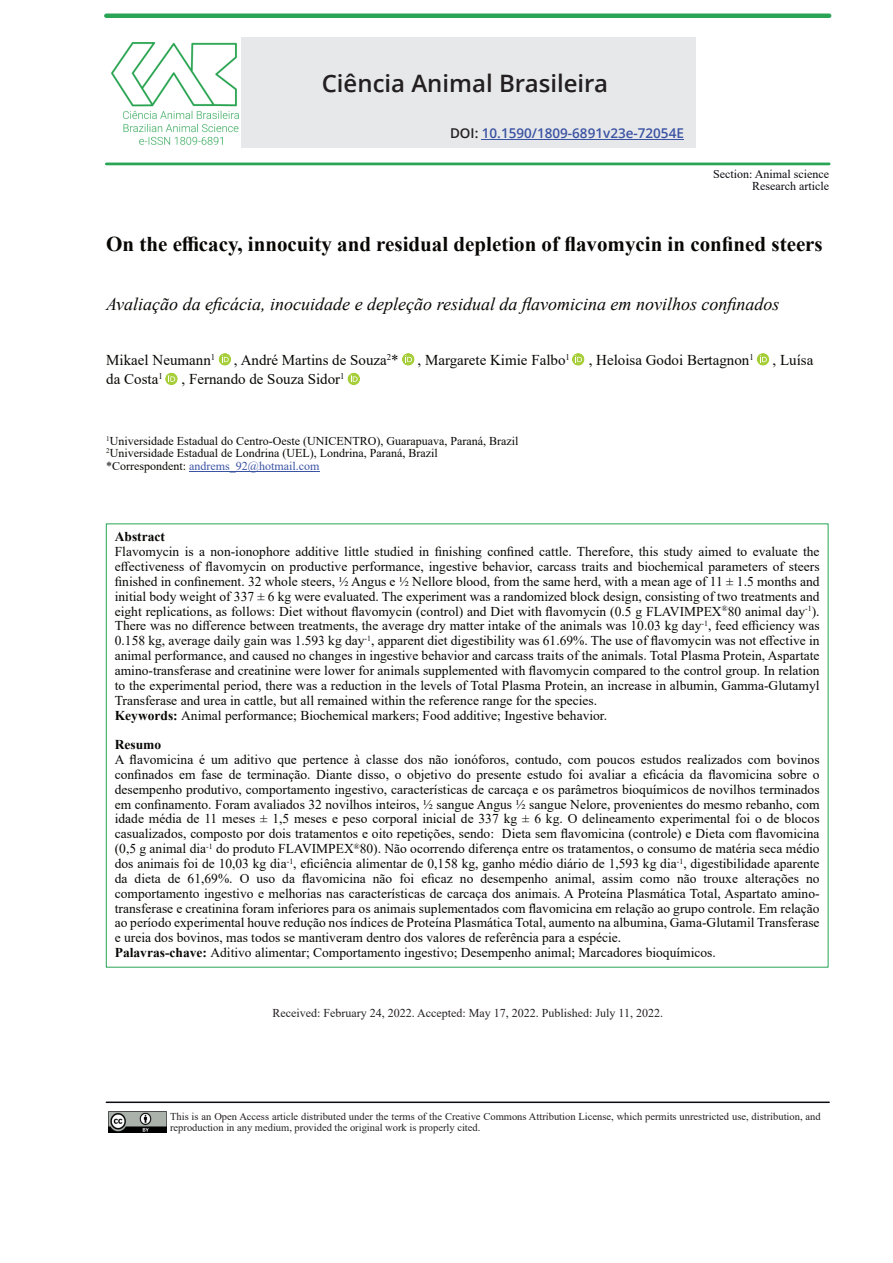
<style>
.page{position:relative;width:893px;height:1263px;background:#fff}
.page>*{position:absolute;margin:0;border:0;box-sizing:border-box;transform-origin:0 0}
.t1{font:600 24px "Open Sans";color:#231f20}
.t2{font:700 21px "Times New Roman";color:#080704}
.t3{font:italic 18px "Times New Roman";color:#080704}
.t4{font:15px "Times New Roman";color:#080704}
.t5{font:13.5px/14.9px "Times New Roman";color:#080704}
.t6{font:600 13.5px "Open Sans";color:#3a53a3}
.t7{font:700 13.5px "Times New Roman";color:#080704}
.t8{font:12px/12.5px "Times New Roman";color:#080704}
.t9{font:12px "Times New Roman";color:#231f20}
.t10{font:12px/12px "Times New Roman";color:#0c0a10;text-align:right}
.t11{font:10.5px/10.5px "Times New Roman";color:#231f20}
.s1{color:#231f20}
.s2{color:#3a53a3}
.s3{font-weight:700}
</style>
<div class="page">
<div style="left:241px;top:37px;width:455px;height:111px;background:#e7e8e9"></div>
<hr style="left:106px;top:14px;width:723px;height:4px;background:#29a555">
<hr style="left:106px;top:163px;width:723px;height:2px;background:#29a555">
<hr style="left:482px;top:139px;width:202px;height:1px;background:#3a53a3">
<img style="left:112px;top:43px;width:126px;height:102px">
<img style="left:108px;top:1112px;width:58px;height:20px">
<hr style="left:106px;top:1101px;width:723px;height:2px;background:#0c0a10">
<svg style="left:219px;top:353px;width:12px;height:13px"></svg>
<svg style="left:222px;top:355px;width:7px;height:7px"></svg>
<svg style="left:402px;top:353px;width:12px;height:13px"></svg>
<svg style="left:405px;top:355px;width:7px;height:7px"></svg>
<svg style="left:165px;top:373px;width:13px;height:12px"></svg>
<svg style="left:168px;top:375px;width:7px;height:7px"></svg>
<svg style="left:347px;top:373px;width:13px;height:12px"></svg>
<svg style="left:351px;top:375px;width:7px;height:7px"></svg>
<svg style="left:757px;top:353px;width:12px;height:13px"></svg>
<svg style="left:760px;top:355px;width:7px;height:7px"></svg>
<svg style="left:572px;top:353px;width:12px;height:13px"></svg>
<svg style="left:575px;top:355px;width:7px;height:7px"></svg>
<hr style="left:189px;top:471px;width:130px;height:1px;background:#3a53a3">
<h1 class="t1" style="left:322px;top:73px;width:288px">Ciência Animal Brasileira</h1>
<p class="t6" style="left:450px;top:128px;width:235px"><span class="s1">DOI:</span> 10.1590/1809-6891v23e-72054E</p>
<p class="t10" style="left:713px;top:170px;width:117px">Section: Animal science<br>Research article</p>
<h2 class="t2" style="left:106px;top:236px;width:718px">On the efficacy, innocuity and residual depletion of flavomycin in confined steers</h2>
<h3 class="t3" style="left:106px;top:298px;width:675px">Avaliação da eficácia, inocuidade e depleção residual da flavomicina em novilhos confinados</h3>
<p class="t4" style="left:106px;top:355px;width:110px">Mikael Neumann<sup>1</sup></p>
<p class="t4" style="left:234px;top:355px;width:166px">, André Martins de Souza<sup>2</sup>*</p>
<p class="t4" style="left:417px;top:355px;width:154px">, Margarete Kimie Falbo<sup>1</sup></p>
<p class="t4" style="left:589px;top:355px;width:167px">, Heloisa Godoi Bertagnon<sup>1</sup></p>
<p class="t4" style="left:773px;top:355px;width:42px">, Luísa</p>
<p class="t4" style="left:106px;top:374px;width:58px">da Costa<sup>1</sup></p>
<p class="t4" style="left:181px;top:374px;width:165px">, Fernando de Souza Sidor<sup>1</sup></p>
<p class="t8" style="left:106px;top:436px;width:414px"><sup>1</sup>Universidade Estadual do Centro-Oeste (UNICENTRO), Guarapuava, Paraná, Brazil<br><sup>2</sup>Universidade Estadual de Londrina (UEL), Londrina, Paraná, Brazil *Correspondent: <span class="s2">andrems_92@hotmail.com</span></p>
<p class="t7" style="left:115px;top:532px;width:52px">Abstract</p>
<p class="t5" style="left:115px;top:545px;width:706px">Flavomycin is a non-ionophore additive little studied in finishing confined cattle. Therefore, this study aimed to evaluate the effectiveness of flavomycin on productive performance, ingestive behavior, carcass traits and biochemical parameters of steers finished in confinement. 32 whole steers, ½ Angus e ½ Nellore blood, from the same herd, with a mean age of 11 ± 1.5 months and initial body weight of 337 ± 6 kg were evaluated. The experiment was a randomized block design, consisting of two treatments and eight replications, as follows: Diet without flavomycin (control) and Diet with flavomycin (0.5 g FLAVIMPEX<sup>®</sup>80 animal day<sup>-1</sup>).<br>There was no difference between treatments, the average dry matter intake of the animals was 10.03 kg day<sup>-1</sup>, feed efficiency was 0.158 kg, average daily gain was 1.593 kg day<sup>-1</sup>, apparent diet digestibility was 61.69%. The use of flavomycin was not effective in animal performance, and caused no changes in ingestive behavior and carcass traits of the animals. Total Plasma Protein, Aspartate amino-transferase and creatinine were lower for animals supplemented with flavomycin compared to the control group. In relation to the experimental period, there was a reduction in the levels of Total Plasma Protein, an increase in albumin, Gamma-Glutamyl Transferase and urea in cattle, but all remained within the reference range for the species.<br><span class="s3">Keywords:</span> Animal performance; Biochemical markers; Food additive; Ingestive behavior.</p>
<p class="t7" style="left:115px;top:740px;width:48px">Resumo</p>
<p class="t5" style="left:115px;top:753px;width:706px">A flavomicina é um aditivo que pertence à classe dos não ionóforos, contudo, com poucos estudos realizados com bovinos confinados em fase de terminação. Diante disso, o objetivo do presente estudo foi avaliar a eficácia da flavomicina sobre o desempenho produtivo, comportamento ingestivo, características de carcaça e os parâmetros bioquímicos de novilhos terminados em confinamento. Foram avaliados 32 novilhos inteiros, ½ sangue Angus ½ sangue Nelore, provenientes do mesmo rebanho, com idade média de 11 meses ± 1,5 meses e peso corporal inicial de 337 kg ± 6 kg. O delineamento experimental foi o de blocos casualizados, composto por dois tratamentos e oito repetições, sendo: Dieta sem flavomicina (controle) e Dieta com flavomicina (0,5 g animal dia<sup>-1</sup> do produto FLAVIMPEX<sup>®</sup>80). Não ocorrendo diferença entre os tratamentos, o consumo de matéria seca médio dos animais foi de 10,03 kg dia<sup>-1</sup>, eficiência alimentar de 0,158 kg, ganho médio diário de 1,593 kg dia<sup>-1</sup>, digestibilidade aparente da dieta de 61,69%. O uso da flavomicina não foi eficaz no desempenho animal, assim como não trouxe alterações no comportamento ingestivo e melhorias nas características de carcaça dos animais. A Proteína Plasmática Total, Aspartato amino&shy;transferase e creatinina foram inferiores para os animais suplementados com flavomicina em relação ao grupo controle. Em relação ao período experimental houve redução nos índices de Proteína Plasmática Total, aumento na albumina, Gama-Glutamil Transferase e ureia dos bovinos, mas todos se mantiveram dentro dos valores de referência para a espécie.<br><span class="s3">Palavras-chave:</span> Aditivo alimentar; Comportamento ingestivo; Desempenho animal; Marcadores bioquímicos.</p>
<p class="t9" style="left:273px;top:1008px;width:392px">Received: February 24, 2022. Accepted: May 17, 2022. Published: July 11, 2022.</p>
<p class="t11" style="left:170px;top:1112px;width:652px">This is an Open Access article distributed under the terms of the Creative Commons Attribution License, which permits unrestricted use, distribution, and reproduction in any medium, provided the original work is properly cited.</p>
</div>
